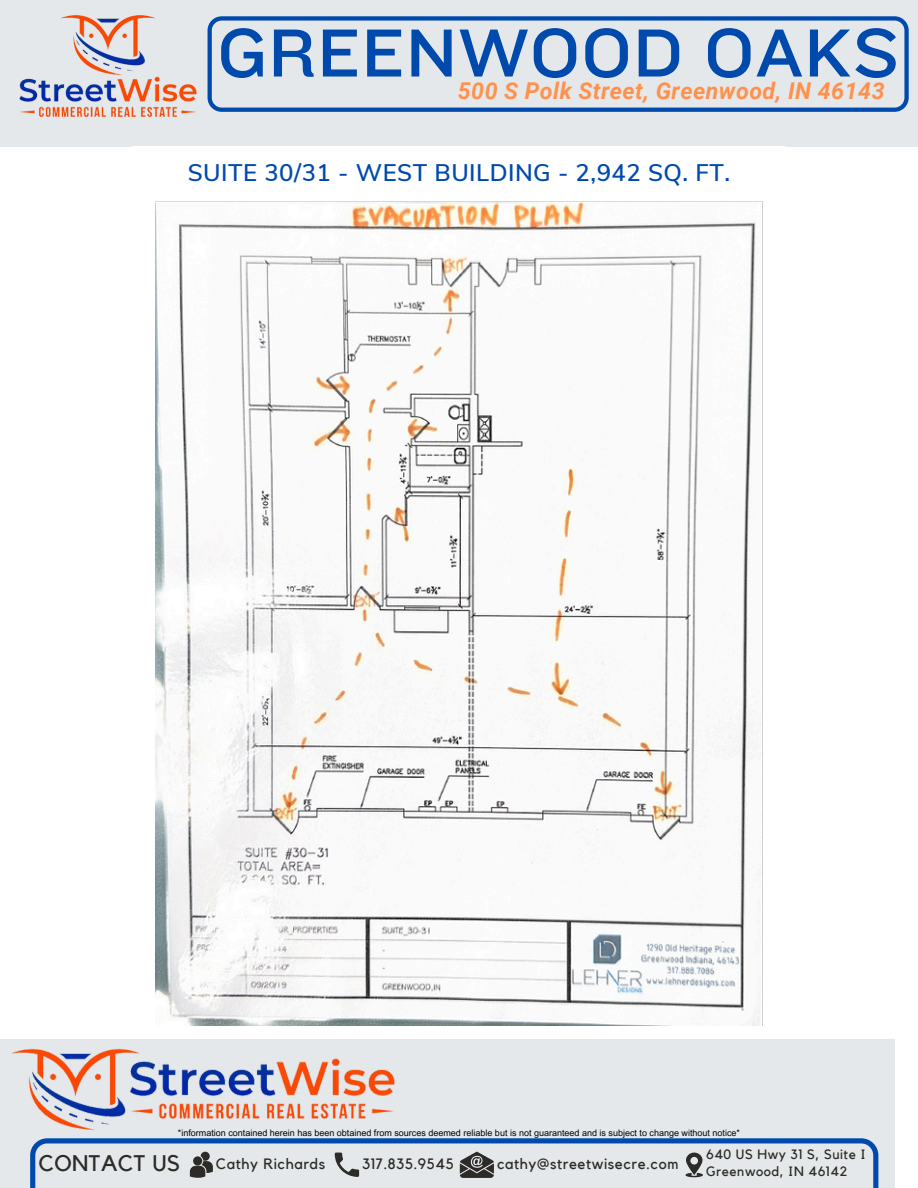
<style>
.page{position:relative;width:918px;height:1188px;background:#fff}
.page>*{position:absolute;margin:0;border:0;box-sizing:border-box;transform-origin:0 0}
.t1{font:70.5px "Knockout 32";letter-spacing:.02em;color:#004aad}
.t2{font:600 24px "Nunito Sans";letter-spacing:.02em;color:#004aad}
.t3{font:italic 700 23.1px "Roboto";letter-spacing:.02em;color:#ff914d}
.t4{font:22.5px "Kollektif";letter-spacing:.02em;color:#2c2b27}
.t5{font:15px "Kollektif";letter-spacing:.04em;color:#2c2b27}
.t6{font:13.5px "Kollektif";letter-spacing:.04em;color:#2c2b27}
.t7{font:9px "Arial MT Pro";color:#000}
</style>
<div class="page">
<div style="left:0;top:0;width:918px;height:146px;background:#e5e8ea"></div>
<img style="left:19px;top:15px;width:178px;height:102px">
<svg style="left:208px;top:16px;width:700px;height:96px"></svg>
<div style="left:0;top:1039px;width:895px;height:149px;background:#e5e8ea"></div>
<img style="left:12px;top:1048px;width:383px;height:83px">
<svg style="left:30px;top:1138px;width:848px;height:50px"></svg>
<img style="left:155px;top:201px;width:608px;height:825px">
<p class="t1" style="left:217px;top:9px;width:683px">GREENWOOD OAKS</p>
<p class="t3" style="left:458px;top:78px;width:428px">500 S Polk Street, Greenwood, IN 46143</p>
<h1 class="t2" style="left:188px;top:157px;width:544px">SUITE 30/31 - WEST BUILDING - 2,942 SQ. FT.</h1>
<p class="t7" style="left:178px;top:1130px;width:564px">*information contained herein has been obtained from sources deemed reliable but is not guaranteed and is subject to change without notice*</p>
<h4 class="t4" style="left:39px;top:1153px;width:143px">CONTACT US</h4>
<p class="t5" style="left:216px;top:1157px;width:111px">Cathy Richards</p>
<p class="t5" style="left:362px;top:1157px;width:93px">317.835.9545</p>
<p class="t5" style="left:497px;top:1157px;width:183px">cathy@streetwisecre.com</p>
<p class="t6" style="left:706px;top:1148px;width:161px">640 US Hwy 31 S, Suite I</p>
<h2 class="t6" style="left:706px;top:1165px;width:143px">Greenwood, IN 46142</h2>
</div>
